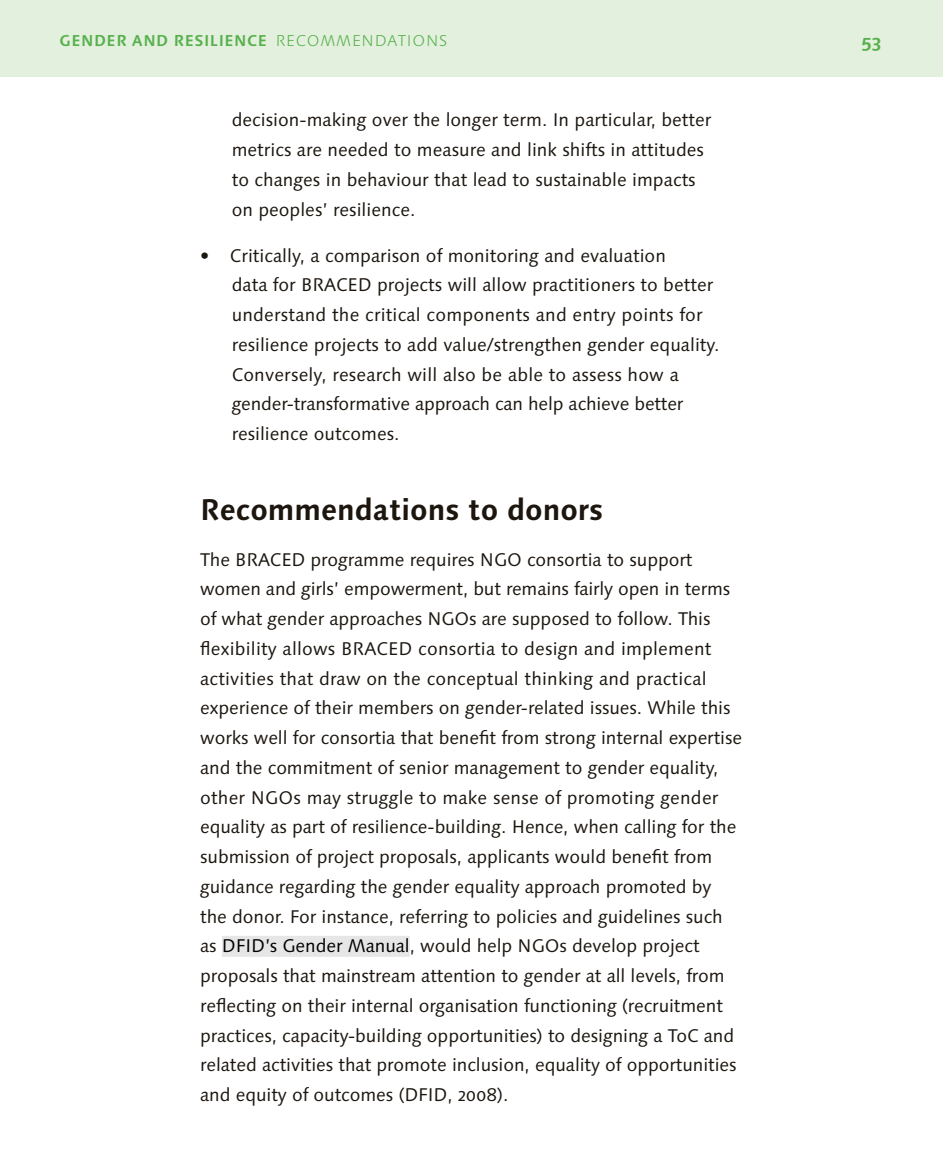
<style>
.page{position:relative;width:943px;height:1176px;background:#fff}
.page>*{position:absolute;margin:0;border:0;box-sizing:border-box;transform-origin:0 0}
.t1{font:700 29.75px "Linotype Syntax Os F";color:#1d160f}
.t2{font:18.38px/29.8px "Linotype Syntax Os F";letter-spacing:-.005em;color:#1c1610}
.t3{font:700 18.38px "Linotype Syntax Os F";color:#57b14d}
.t4{font:700 15.75px "Linotype Syntax Os F";letter-spacing:.03em;color:#57b14d}
.s1{font-weight:300}
.s2{color:#000}
</style>
<div class="page">
<div style="left:0;top:0;width:943px;height:77px;background:#e4f0de"></div>
<div style="left:222px;top:936px;width:188px;height:21px;background:#e6e6e6"></div>
<p class="t4" style="left:60px;top:30px;width:389px">GENDER AND RESILIENCE <span class="s1">RECOMME NDATIONS</span></p>
<p class="t3" style="left:861px;top:30px;width:21px">53</p>
<p class="t2" style="left:232px;top:105px;width:481px">decision-making over the longer term. In particular, better metrics are needed to measure and link shifts in attitudes to changes in behaviour that lead to sustainable impacts on peoples’ resilience.</p>
<p class="t2" style="left:232px;top:241px;width:489px;text-indent:-31px">• Critically, a comparison of monitoring and evaluation<br>data for BRACED projects will allow practitioners to better understand the critical components and entry points for resilience projects to add value/strengthen gender equality.<br>Conversely, research will also be able to assess how a gender-transformative approach can help achieve better resilience outcomes.</p>
<h1 class="t1" style="left:200px;top:490px;width:405px">Recommendations to donors</h1>
<p class="t2" style="left:200px;top:544px;width:543px">The BRACED programme requires NGO consortia to support women and girls’ empowerment, but remains fairly open in terms of what gender approaches NGOs are supposed to follow. This flexibility allows BRACED consortia to design and implement activities that draw on the conceptual thinking and practical experience of their members on gender-related issues. While this works well for consortia that benefit from strong internal expertise and the commitment of senior management to gender equality, other NGOs may struggle to make sense of promoting gender equality as part of resilience-building. Hence, when calling for the submission of project proposals, applicants would benefit from guidance regarding the gender equality approach promoted by the donor. For instance, referring to policies and guidelines such as <span class="s2">DFID’s Gender Manual</span>, would help NGOs develop project proposals that mainstream attention to gender at all levels, from reflecting on their internal organisation functioning (recruitment practices, capacity-building opportunities) to designing a ToC and related activities that promote inclusion, equality of opportunities and equity of outcomes (DFID, 2008).</p>
</div>
